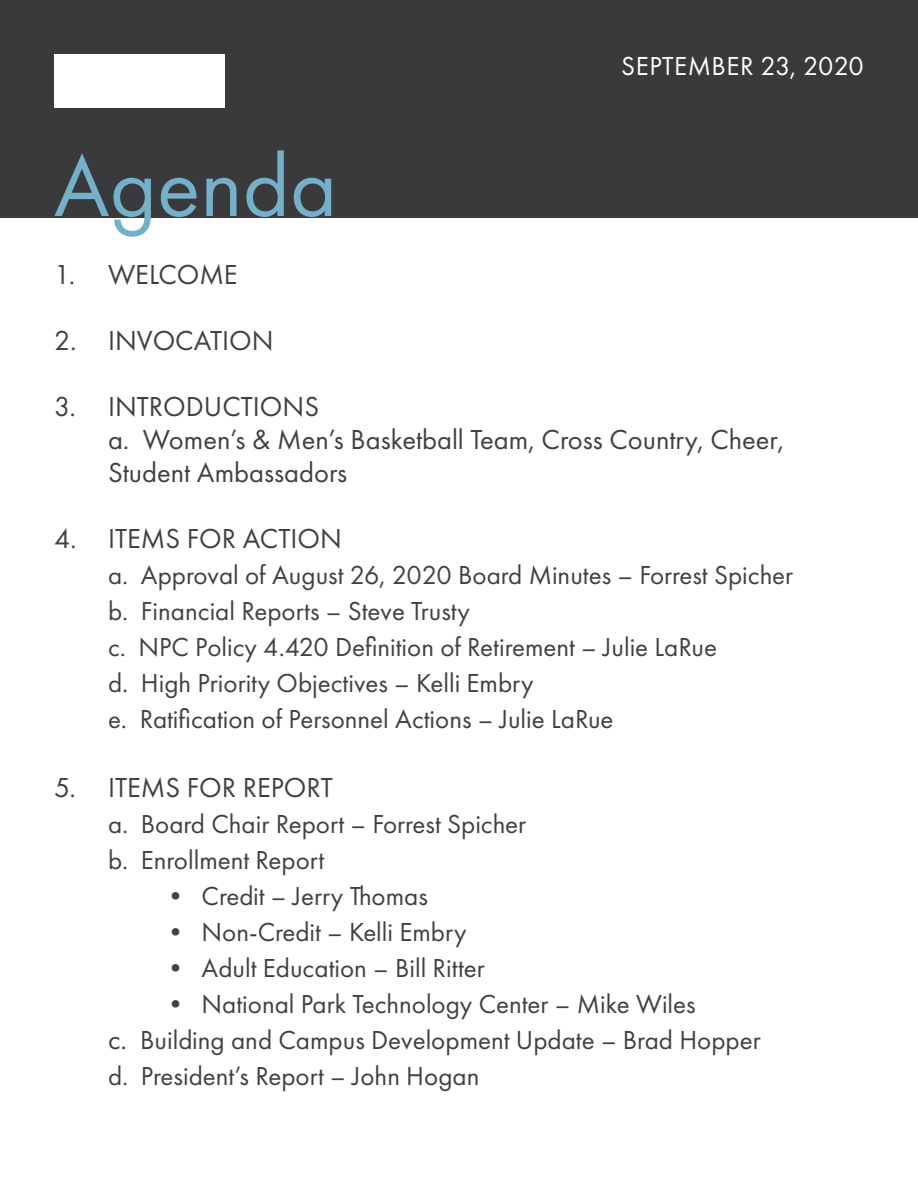
<style>
.page{position:relative;width:918px;height:1188px;background:#fff}
.page>*{position:absolute;margin:0;border:0;box-sizing:border-box;transform-origin:0 0}
.t1{font:90px "Futura PT";color:#72b1c9}
.Body_Text{font:28.5px "Futura PT";color:#414142}
.Body_Text-2{font:27px "Futura PT";color:#414142}
.Body_Text-3{font:27px "Futura PT";letter-spacing:.02em;color:#fff}
.s1{font-size:28.5px}
</style>
<div class="page">
<div style="left:0;top:0;width:918px;height:218px;background:#3a3a3c"></div>
<div style="left:54px;top:54px;width:171px;height:54px;background:#fff"></div>
<p class="t1" style="left:54px;top:133px;width:285px">Agenda</p>
<p class="Body_Text" style="left:54px;top:258px;width:185px">1. WELCOME</p>
<p class="Body_Text" style="left:54px;top:324px;width:221px">2. INVOCATION</p>
<p class="Body_Text-3" style="left:621px;top:50px;width:244px">SEPTEMBER 23, 2020</p>
<p class="Body_Text" style="left:54px;top:390px;width:267px">3. INTRODUCTIONS</p>
<p class="Body_Text" style="left:108px;top:423px;width:678px">a. Women’s &amp; Men’s Basketball Team, Cross Country, Cheer,</p>
<p class="Body_Text" style="left:108px;top:456px;width:241px">Student Ambassadors</p>
<p class="Body_Text" style="left:54px;top:522px;width:289px">4. ITEMS FOR ACTION</p>
<p class="Body_Text-2" style="left:108px;top:559px;width:687px">a. Approval of August 26, 2020 Board Minutes – Forrest Spicher</p>
<p class="Body_Text-2" style="left:108px;top:595px;width:363px">b. Financial Reports – Steve Trusty</p>
<p class="Body_Text-2" style="left:108px;top:631px;width:611px">c. NPC Policy 4.420 Definition of Retirement – Julie LaRue</p>
<p class="Body_Text-2" style="left:108px;top:667px;width:427px">d. High Priority Objectives – Kelli Embry</p>
<p class="Body_Text-2" style="left:108px;top:703px;width:507px">e. Ratification of Personnel Actions – Julie LaRue</p>
<p class="Body_Text" style="left:54px;top:771px;width:280px">5. ITEMS FOR REPORT</p>
<p class="Body_Text-2" style="left:108px;top:808px;width:420px">a. Board Chair Report – Forrest Spicher</p>
<p class="Body_Text-2" style="left:108px;top:844px;width:218px">b. Enrollment Report</p>
<p class="Body_Text-2" style="left:162px;top:880px;width:267px">• Credit – Jerry Thomas</p>
<p class="Body_Text-2" style="left:162px;top:916px;width:306px">• Non-Credit – Kelli Embry</p>
<p class="Body_Text-2" style="left:162px;top:952px;width:324px">• Adult Education – Bill Ritter</p>
<p class="Body_Text-2" style="left:162px;top:988px;width:535px">• National Park Technology Center – Mike Wiles</p>
<p class="Body_Text-2" style="left:108px;top:1024px;width:654px"><span class="s1">c.</span> Building and Campus Development Update – Brad Hopper</p>
<p class="Body_Text-2" style="left:108px;top:1060px;width:373px">d. President’s Report – John Hogan</p>
</div>
